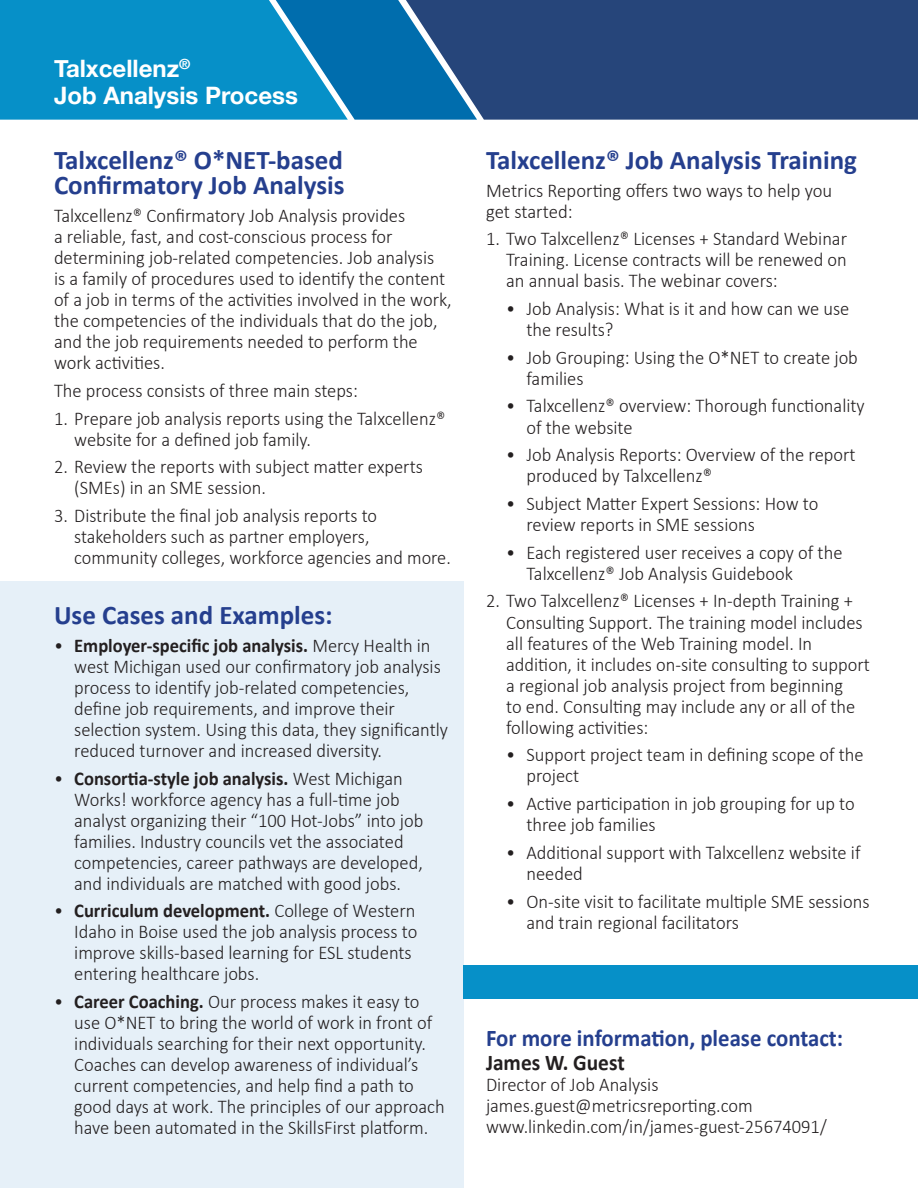
<style>
.page{position:relative;width:918px;height:1188px;background:#fff}
.page>*{position:absolute;margin:0;border:0;box-sizing:border-box;transform-origin:0 0}
.t1{font:700 27px/25.5px "Calibri";color:#253f8e}
.t2{font:700 24px "Calibri";color:#253f8e;scale:.95 1}
.t3{font:700 24px/27px "Helvetica Neue";color:#fff}
.t4{font:700 22.5px "Calibri";color:#231f20;scale:.95 1}
.t5{font:300 19.5px/21px "Calibri";color:#231f20;scale:.95 1}
.t6{font:300 19.5px/21px "Calibri";color:#231f20;scale:.96 1}
.s1{font-weight:700}
</style>
<div class="page">
<div style="left:0;top:581px;width:463px;height:607px;background:#e6f0f8"></div>
<div style="left:463px;top:966px;width:455px;height:33px;background:#0690c8"></div>
<svg style="left:0;top:0;width:406px;height:120px;background:#098ac3"></svg>
<svg style="left:406px;top:0;width:512px;height:120px;background:#274a7f"></svg>
<p class="t3" style="left:54px;top:56px;width:245px">Talxcellenz<sup>®<br></sup>Job Analysis Process</p>
<h1 class="t1" style="left:54px;top:147px;width:292px">Talxcellenz® O*NET-based<br>Confirmatory Job Analysis</h1>
<p class="t5" style="left:54px;top:204px;width:420px">Talxcellenz® Confirmatory Job Analysis provides<br>a reliable, fast, and cost-conscious process for determining job-related competencies. Job analysis<br>is a family of procedures used to identify the content of a job in terms of the activities involved in the work, the competencies of the individuals that do the job, and the job requirements needed to perform the work activities.</p>
<p class="t5" style="left:54px;top:379px;width:322px">The process consists of three main steps:</p>
<p class="t5" style="left:74px;top:407px;width:392px;text-indent:-20px">1. Prepare job analysis reports using the Talxcellenz® website for a defined job family.</p>
<p class="t5" style="left:74px;top:455px;width:369px;text-indent:-20px">2. Review the reports with subject matter experts (SMEs) in an SME session.</p>
<p class="t5" style="left:74px;top:504px;width:398px;text-indent:-20px">3. Distribute the final job analysis reports to stakeholders such as partner employers, community colleges, workforce agencies and more.</p>
<h1 class="t1" style="left:54px;top:602px;width:280px">Use Cases and Examples:</h1>
<p class="t5" style="left:74px;top:634px;width:395px;text-indent:-20px">• <span class="s1">Employer-specific job analysis.</span> Mercy Health in west Michigan used our confirmatory job analysis process to identify job-related competencies, define job requirements, and improve their selection system. Using this data, they significantly reduced turnover and increased diversity.</p>
<p class="t5" style="left:74px;top:767px;width:369px;text-indent:-20px">• <span class="s1">Consortia-style job analysis.</span> West Michigan Works! workforce agency has a full-time job analyst organizing their “100 Hot-Jobs” into job families. Industry councils vet the associated competencies, career pathways are developed, and individuals are matched with good jobs.</p>
<p class="t5" style="left:74px;top:899px;width:363px;text-indent:-20px">• <span class="s1">Curriculum development.</span> College of Western Idaho in Boise used the job analysis process to improve skills-based learning for ESL students entering healthcare jobs.</p>
<p class="t5" style="left:74px;top:990px;width:392px;text-indent:-20px">• <span class="s1">Career Coaching.</span> Our process makes it easy to use O*NET to bring the world of work in front of individuals searching for their next opportunity.<br>Coaches can develop awareness of individual’s current competencies, and help find a path to good days at work. The principles of our approach have been automated in the SkillsFirst platform.</p>
<h1 class="t1" style="left:486px;top:147px;width:372px">Talxcellenz® Job Analysis Training</h1>
<p class="t6" style="left:486px;top:179px;width:362px">Metrics Reporting offers two ways to help you get started:</p>
<p class="t5" style="left:506px;top:227px;width:360px;text-align:justify;text-indent:-20px">1. Two Talxcellenz® Licenses + Standard Webinar Training. License contracts will be renewed on an annual basis. The webinar covers:</p>
<p class="t5" style="left:526px;top:297px;width:341px;text-indent:-20px">• Job Analysis: What is it and how can we use the results?</p>
<p class="t5" style="left:526px;top:346px;width:350px;text-indent:-20px">• Job Grouping: Using the O*NET to create job families</p>
<p class="t5" style="left:526px;top:395px;width:358px;text-indent:-20px">• Talxcellenz® overview: Thorough functionality of the website</p>
<p class="t5" style="left:526px;top:443px;width:348px;text-indent:-20px">• Job Analysis Reports: Overview of the report produced by Talxcellenz®</p>
<p class="t5" style="left:526px;top:492px;width:309px;text-indent:-20px">• Subject Matter Expert Sessions: How to review reports in SME sessions</p>
<p class="t5" style="left:526px;top:541px;width:334px;text-indent:-20px">• Each registered user receives a copy of the<br>Talxcellenz® Job Analysis Guidebook</p>
<p class="t5" style="left:506px;top:590px;width:384px;text-indent:-20px">2. Two Talxcellenz® Licenses + In-depth Training + Consulting Support. The training model includes all features of the Web Training model. In addition, it includes on-site consulting to support a regional job analysis project from beginning<br>to end. Consulting may include any or all of the following activities:</p>
<p class="t5" style="left:526px;top:743px;width:356px;text-indent:-20px">• Support project team in defining scope of the project</p>
<p class="t5" style="left:526px;top:792px;width:347px;text-indent:-20px">• Active participation in job grouping for up to three job families</p>
<p class="t5" style="left:526px;top:841px;width:353px;text-indent:-20px">• Additional support with Talxcellenz website if needed</p>
<p class="t5" style="left:526px;top:890px;width:363px;text-indent:-20px">• On-site visit to facilitate multiple SME sessions and train regional facilitators</p>
<p class="t2" style="left:486px;top:1022px;width:377px">For more information, please contact:</p>
<p class="t4" style="left:486px;top:1048px;width:148px">James W. Guest</p>
<p class="t5" style="left:486px;top:1073px;width:360px">Director of Job Analysis james.guest@metricsreporting.com www.linkedin.com/in/james-guest-25674091/</p>
</div>
